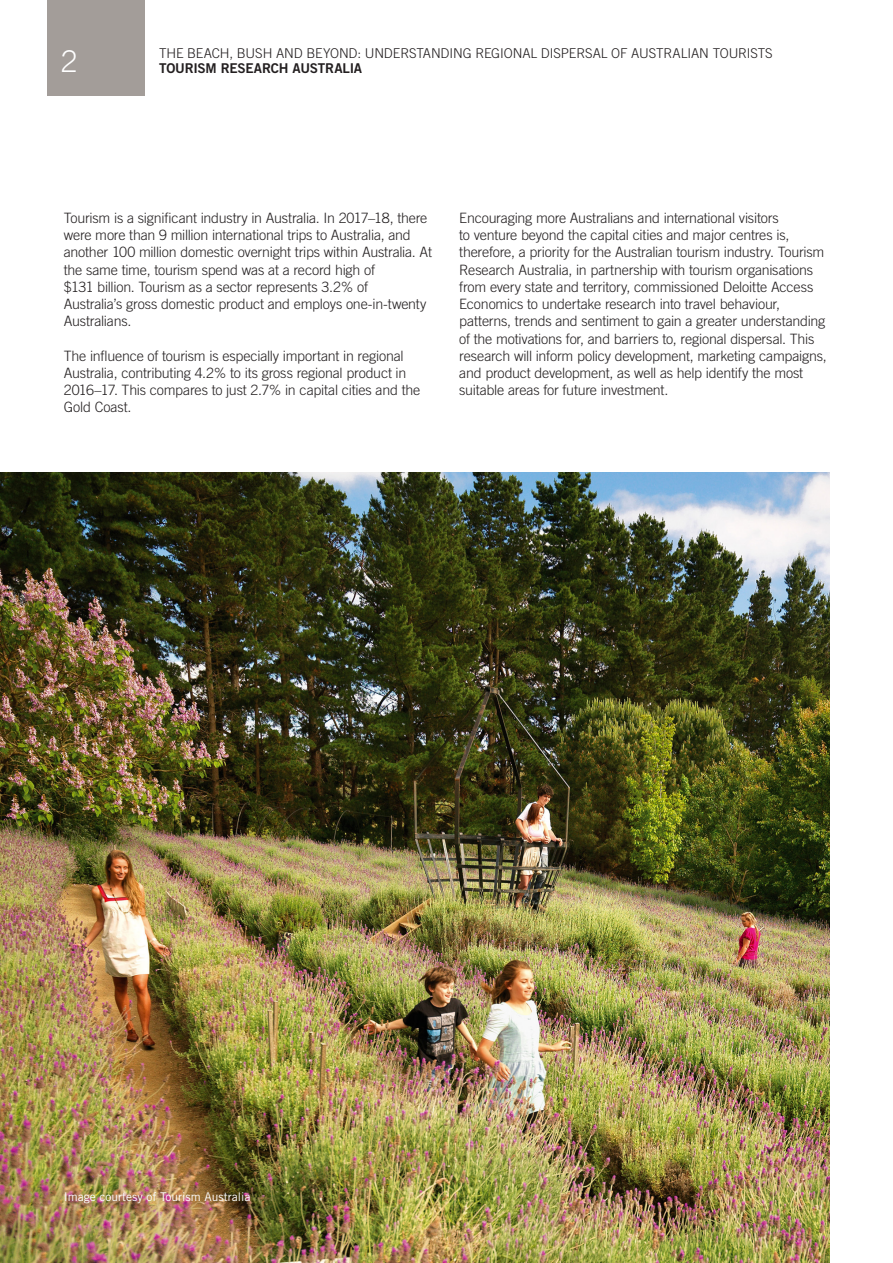
<style>
.page{position:relative;width:893px;height:1263px;background:#fff}
.page>*{position:absolute;margin:0;border:0;box-sizing:border-box;transform-origin:0 0}
.t1{font:300 30px "Trade Gothic LT Std";color:#fff}
.Body9_5pt{font:300 14.25px/17.2px "Trade Gothic LT Std";letter-spacing:-.015em;color:#231f20}
.t2{font:300 13.5px "Trade Gothic LT Std";letter-spacing:-.01em;color:#231f20}
.t3{font:13.5px "Trade Gothic LT Std Bd 2";letter-spacing:-.015em;color:#231f20}
.t4{font:12px "Trade Gothic LT Std";color:#fff}
</style>
<div class="page">
<div style="left:47px;top:0;width:98px;height:96px;background:#a39d99"></div>
<img style="left:0;top:472px;width:829px;height:791px">
<h1 class="t1" style="left:61px;top:43px;width:18px">2</h1>
<p class="t2" style="left:159px;top:45px;width:615px">THE BEACH, BUSH AND BEYOND: UNDERSTANDING REGIONAL DISPERSAL OF AUSTRALIAN TOURISTS</p>
<p class="t3" style="left:159px;top:59px;width:205px">TOURISM RESEARCH AUSTRALIA</p>
<p class="Body9_5pt" style="left:64px;top:209px;width:370px">Tourism is a significant industry in Australia. In 2017–18, there were more than 9 million international trips to Australia, and another 100 million domestic overnight trips within Australia. At the same time, tourism spend was at a record high of<br>$131 billion. Tourism as a sector represents 3.2% of<br>Australia’s gross domestic product and employs one-in-twenty Australians.</p>
<p class="Body9_5pt" style="left:64px;top:347px;width:358px">The influence of tourism is especially important in regional Australia, contributing 4.2% to its gross regional product in 2016–17. This compares to just 2.7% in capital cities and the Gold Coast.</p>
<p class="Body9_5pt" style="left:459px;top:209px;width:369px">Encouraging more Australians and international visitors<br>to venture beyond the capital cities and major centres is, therefore, a priority for the Australian tourism industry. Tourism Research Australia, in partnership with tourism organisations from every state and territory, commissioned Deloitte Access Economics to undertake research into travel behaviour, patterns, trends and sentiment to gain a greater understanding of the motivations for, and barriers to, regional dispersal. This research will inform policy development, marketing campaigns, and product development, as well as help identify the most suitable areas for future investment.</p>
<p class="t4" style="left:64px;top:1189px;width:188px">Image courtesy of Tourism Australia</p>
</div>
